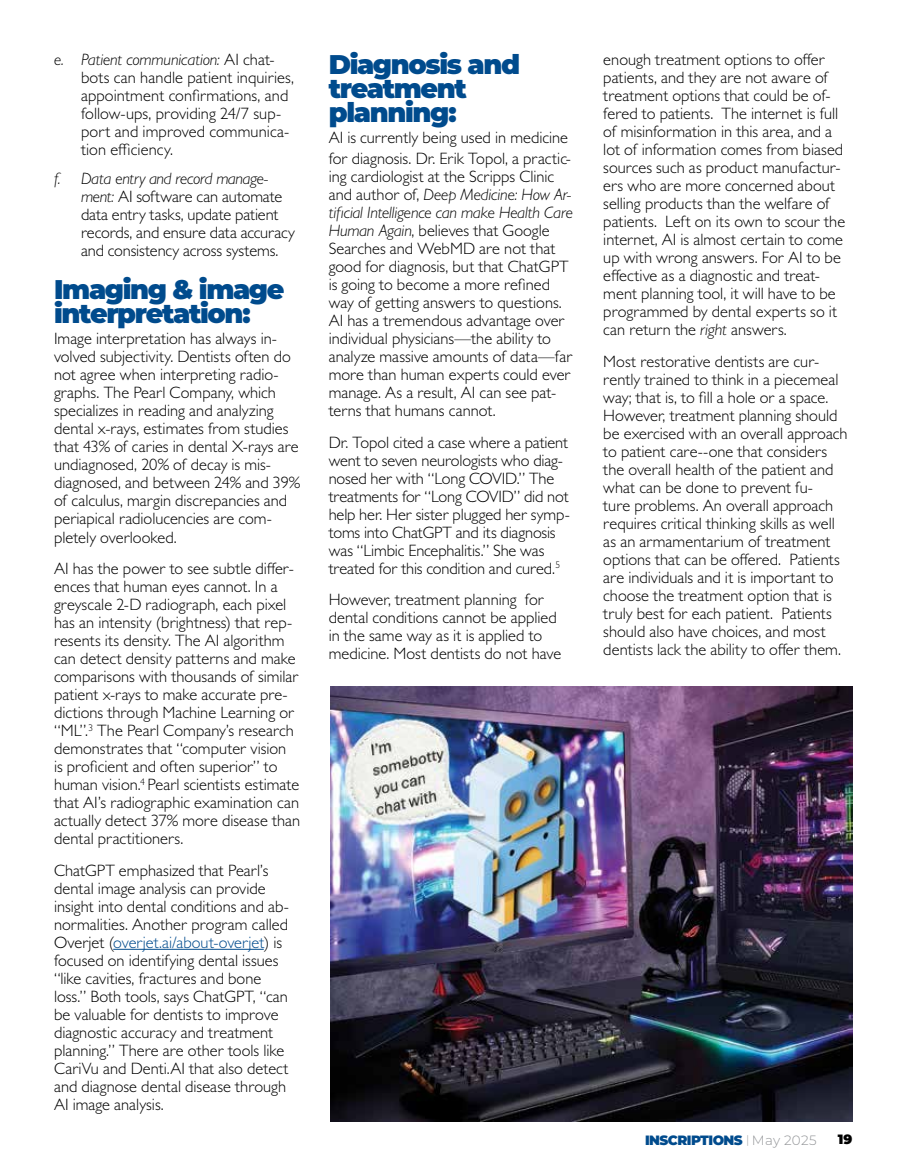
<style>
.page{position:relative;width:905px;height:1175px;background:#fff}
.page>*{position:absolute;margin:0;border:0;box-sizing:border-box;transform-origin:0 0}
.t1{font:900 27px/24px "Montserrat";letter-spacing:-.05em;color:#004b8d}
.t2{font:300 16.5px/18px "Gill Sans";color:#000}
.t3{font:900 13.5px "Montserrat";letter-spacing:-.04em;color:#004b8d}
.t4{font:900 13.5px "Montserrat";color:#000}
.s1{font-style:italic}
.s2{color:#004b8d}
.s3{font-family:"Knockout HTF26 Junior Flyweight";font-weight:400;color:#939598}
.s4{font-weight:300;color:#939598}
</style>
<div class="page">
<hr style="left:113px;top:948px;width:151px;height:1px;background:#004b8d">
<img style="left:330px;top:686px;width:522px;height:435px">
<p class="t2" style="left:81px;top:50px;width:214px;text-indent:-27px"><span class="s1">e. Patient communication:</span> AI chat&shy;bots can handle patient inquiries, appointment confirmations, and follow-ups, providing 24/7 sup&shy;port and improved communica&shy;tion efficiency.</p>
<p class="t2" style="left:81px;top:169px;width:215px;text-indent:-27px"><span class="s1">f. Data entry and record manage&shy;ment:</span> AI software can automate data entry tasks, update patient records, and ensure data accuracy and consistency across systems.</p>
<h1 class="t1" style="left:54px;top:276px;width:232px">Imaging &amp; image interpretation:</h1>
<p class="t2" style="left:54px;top:329px;width:248px">Image interpretation has always in&shy;volved subjectivity. Dentists often do not agree when interpreting radio&shy;graphs. The Pearl Company, which specializes in reading and analyzing dental x-rays, estimates from studies that 43% of caries in dental X-rays are undiagnosed, 20% of decay is mis&shy;diagnosed, and between 24% and 39% of calculus, margin discrepancies and periapical radiolucencies are com&shy;pletely overlooked.</p>
<p class="t2" style="left:54px;top:559px;width:248px">AI has the power to see subtle differ&shy;ences that human eyes cannot. In a greyscale 2-D radiograph, each pixel has an intensity (brightness) that rep&shy;resents its density. The AI algorithm can detect density patterns and make comparisons with thousands of similar patient x-rays to make accurate pre&shy;dictions through Machine Learning or “ML”.<sup>3</sup> The Pearl Company’s research demonstrates that “computer vision<br>is proficient and often superior” to human vision.<sup>4</sup> Pearl scientists estimate that AI’s radiographic examination can actually detect 37% more disease than dental practitioners.</p>
<p class="t2" style="left:54px;top:860px;width:236px">ChatGPT emphasized that Pearl’s dental image analysis can provide insight into dental conditions and ab&shy;normalities. Another program called Overjet (<span class="s2">overjet.ai/about-overjet</span>) is focused on identifying dental issues “like cavities, fractures and bone loss.” Both tools, says ChatGPT, “can be valuable for dentists to improve diagnostic accuracy and treatment planning.” There are other tools like CariVu and Denti.AI that also detect and diagnose dental disease through AI image analysis.</p>
<h1 class="t1" style="left:328px;top:51px;width:193px">Diagnosis and treatment planning:</h1>
<p class="t2" style="left:329px;top:127px;width:244px;line-height:21px">AI is currently being used in medicine for diagnosis. Dr. Erik Topol, a practic-</p>
<p class="t2" style="left:329px;top:167px;width:246px">ing cardiologist at the Scripps Clinic and author of, <span class="s1">Deep Medicine: How Ar&shy;tificial Intelligence can make Health Care Human Again</span>, believes that Google Searches and WebMD are not that good for diagnosis, but that ChatGPT is going to become a more refined way of getting answers to questions.<br>AI has a tremendous advantage over individual physicians—the ability to analyze massive amounts of data—far more than human experts could ever manage. As a result, AI can see pat&shy;terns that humans cannot.</p>
<p class="t2" style="left:329px;top:433px;width:243px">Dr. Topol cited a case where a patient went to seven neurologists who diag&shy;nosed her with “Long COVID.” The treatments for “Long COVID” did not help her. Her sister plugged her symp&shy;toms into ChatGPT and its diagnosis was “Limbic Encephalitis.” She was treated for this condition and cured.<sup>5</sup></p>
<p class="t2" style="left:328px;top:590px;width:234px">However, treatment planning for dental conditions cannot be applied in the same way as it is applied to medicine. Most dentists do not have</p>
<p class="t2" style="left:603px;top:50px;width:243px">enough treatment options to offer patients, and they are not aware of treatment options that could be of&shy;fered to patients. The internet is full of misinformation in this area, and a lot of information comes from biased sources such as product manufactur&shy;ers who are more concerned about selling products than the welfare of patients. Left on its own to scour the internet, AI is almost certain to come up with wrong answers. For AI to be effective as a diagnostic and treat&shy;ment planning tool, it will have to be programmed by dental experts so it can return the <span class="s1">right</span> answers.</p>
<p class="t2" style="left:603px;top:352px;width:246px">Most restorative dentists are cur&shy;rently trained to think in a piecemeal way; that is, to fill a hole or a space.<br>However, treatment planning should be exercised with an overall approach to patient care--one that considers the overall health of the patient and what can be done to prevent fu-<br>ture problems. An overall approach requires critical thinking skills as well as an armamentarium of treatment options that can be offered. Patients are individuals and it is important to choose the treatment option that is truly best for each patient. Patients should also have choices, and most dentists lack the ability to offer them.</p>
<p class="t3" style="left:645px;top:1130px;width:173px">INSCRIPTIONS <span class="s3">|</span> <span class="s4">May 2025</span></p>
<p class="t4" style="left:838px;top:1129px;width:16px">19</p>
</div>
